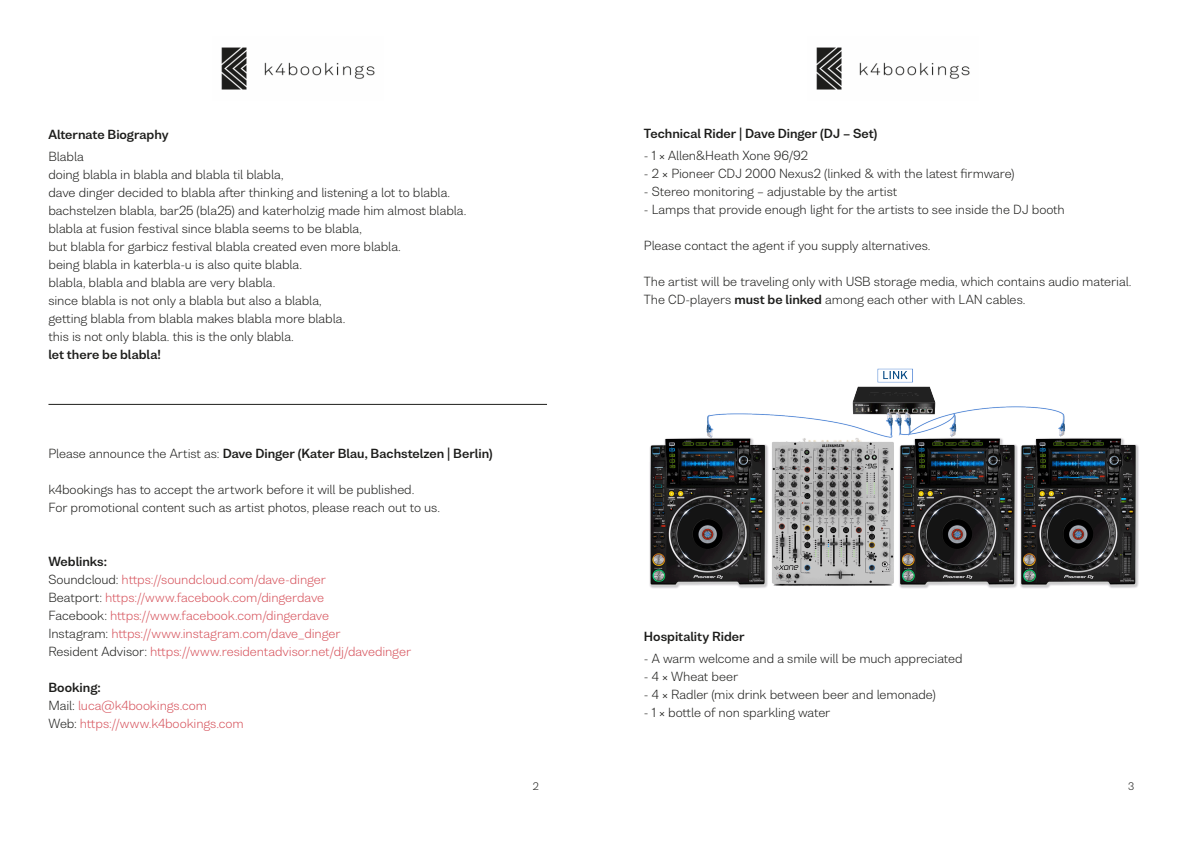
<style>
.page{position:relative;width:1191px;height:842px;background:#fff}
.page>*{position:absolute;margin:0;border:0;box-sizing:border-box;transform-origin:0 0}
.t1{font:300 12px/18px "Bw Nista Grotesk DEMO";letter-spacing:-.01em;color:#1d1d1b}
.t2{font:300 12px/18px "Bw Nista Grotesk DEMO";letter-spacing:-.005em;color:#d6525b}
.t3{font:700 12px "Bw Nista Grotesk DEMO";letter-spacing:-.005em;color:#1d1d1b}
.t4{font:300 10px "Bw Nista Grotesk DEMO";color:#1d1d1b}
.s1{font-weight:300}
.s2{font-weight:700;color:#1d1d1b}
.s3{color:#1d1d1b}
.s4{font-weight:700}
</style>
<div class="page">
<img style="left:221px;top:47px;width:154px;height:43px">
<hr style="left:48px;top:404px;width:499px;height:1px;background:#1d1d1b">
<img style="left:649px;top:368px;width:490px;height:220px">
<img style="left:816px;top:47px;width:154px;height:43px">
<p class="t3" style="left:48px;top:126px;width:122px">Alternate Biography</p>
<p class="t1" style="left:48px;top:147px;width:419px">Blabla<br>doing blabla in blabla and blabla til blabla,<br>dave dinger decided to blabla after thinking and listening a lot to blabla. bachstelzen blabla, bar25 (bla25) and katerholzig made him almost blabla. blabla at fusion festival since blabla seems to be blabla,<br>but blabla for garbicz festival blabla created even more blabla.<br>being blabla in katerbla-u is also quite blabla.<br>blabla, blabla and blabla are very blabla.<br>since blabla is not only a blabla but also a blabla,<br>getting blabla from blabla makes blabla more blabla.<br>this is not only blabla. this is the only blabla.</p>
<p class="t3" style="left:48px;top:346px;width:114px">let there be blabla!</p>
<p class="t3" style="left:48px;top:446px;width:445px"><span class="s1">Please announce the Artist as:</span> Dave Dinger (Kater Blau, Bachstelzen | Berlin)</p>
<p class="t1" style="left:48px;top:480px;width:393px">k4bookings has to accept the artwork before it will be published.<br>For promotional content such as artist photos, please reach out to us.</p>
<p class="t2" style="left:48px;top:552px;width:364px"><span class="s2">Weblinks:<br></span><span class="s3">Soundcloud:</span> https://soundcloud.com/dave-dinger<br><span class="s3">Beatport:</span> https://www.facebook.com/dingerdave<br><span class="s3">Facebook:</span> https://www.facebook.com/dingerdave<br><span class="s3">Instagram:</span> https://www.instagram.com/dave_dinger<br><span class="s3">Resident Advisor:</span> https://www.residentadvisor.net/dj/davedinger</p>
<p class="t2" style="left:48px;top:678px;width:197px"><span class="s2">Booking:<br></span><span class="s3">Mail:</span> luca@k4bookings.com<br><span class="s3">Web:</span> https://www.k4bookings.com</p>
<p class="t3" style="left:644px;top:125px;width:235px">Technical Rider | Dave Dinger (DJ – Set)</p>
<p class="t1" style="left:644px;top:146px;width:166px">- 1 × Allen&amp;Heath Xone 96/92</p>
<p class="t1" style="left:644px;top:164px;width:372px">- 2 × Pioneer CDJ 2000 Nexus2 (linked &amp; with the latest firmware)</p>
<p class="t1" style="left:644px;top:182px;width:255px">- Stereo monitoring – adjustable by the artist</p>
<p class="t1" style="left:644px;top:200px;width:422px">- Lamps that provide enough light for the artists to see inside the DJ booth</p>
<p class="t1" style="left:644px;top:236px;width:288px">Please contact the agent if you supply alternatives.</p>
<p class="t1" style="left:644px;top:272px;width:489px">The artist will be traveling only with USB storage media, which contains audio material.<br>The CD-players <span class="s4">must be linked</span> among each other with LAN cables.</p>
<p class="t3" style="left:644px;top:628px;width:102px">Hospitality Rider</p>
<p class="t1" style="left:644px;top:649px;width:320px">- A warm welcome and a smile will be much appreciated</p>
<p class="t1" style="left:644px;top:667px;width:96px">- 4 × Wheat beer</p>
<p class="t1" style="left:644px;top:685px;width:293px">- 4 × Radler (mix drink between beer and lemonade)</p>
<p class="t1" style="left:644px;top:703px;width:188px">- 1 × bottle of non sparkling water</p>
<p class="t4" style="left:532px;top:779px;width:8px">2</p>
<p class="t4" style="left:1128px;top:779px;width:8px">3</p>
</div>
